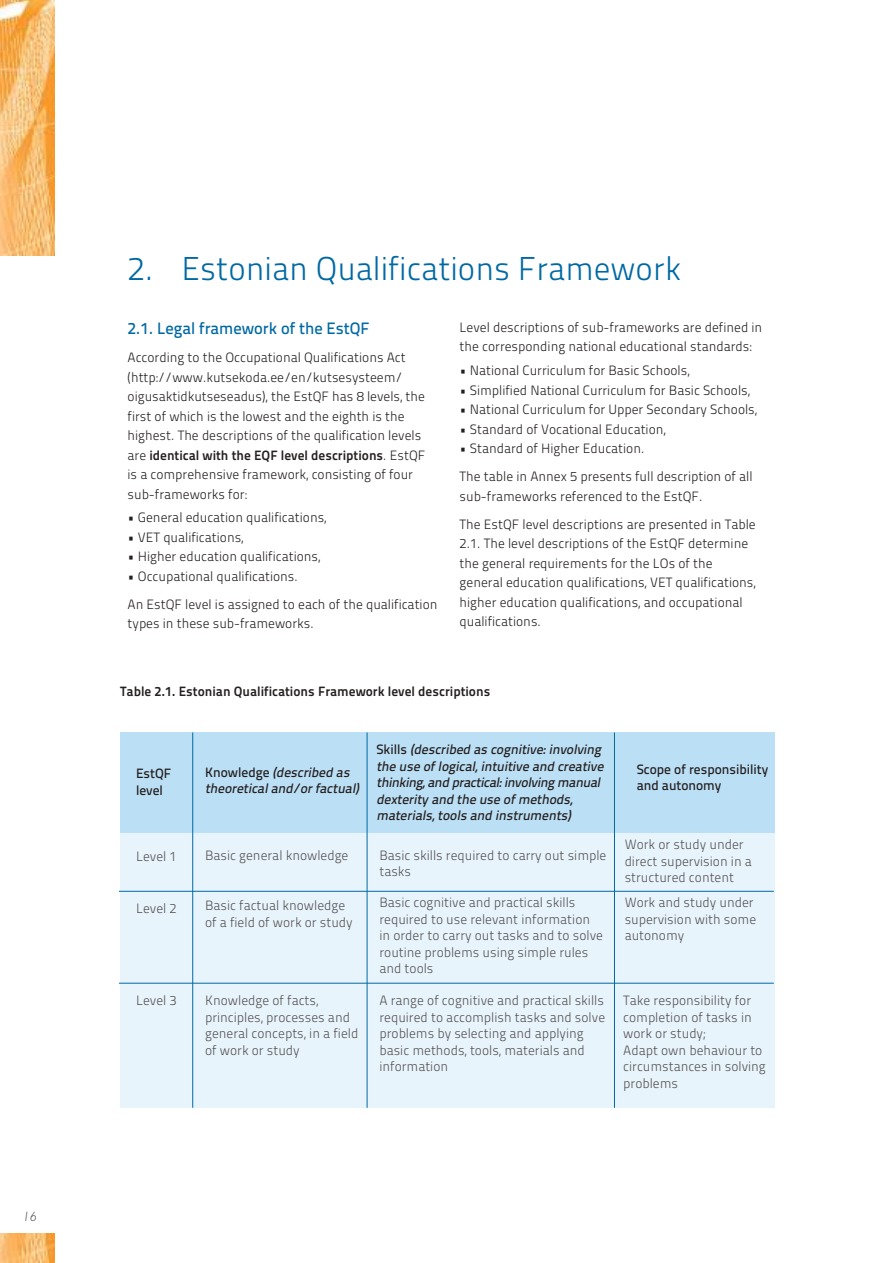
<style>
.page{position:relative;width:893px;height:1263px;background:#fff}
.page>*{position:absolute;margin:0;border:0;box-sizing:border-box;transform-origin:0 0}
.t1{font:33px "Titillium Maps 26 L 250 wt";color:#0069a4}
.t2{font:16.5px "Titillium Text 22 L 600 wt";color:#0069a4}
.t3{font:13.5px/19.5px "Titillium Maps 26 L 250 wt";color:#241f1f}
.t4{font:13.5px/16.5px "Titillium Maps 26 L 250 wt";color:#555253}
.t5{font:italic 13.5px/16.5px "Titillium Text 22 L 600 wt";color:#241f1f}
.t6{font:13.5px "Titillium Maps 29 L 800 wt";color:#241f1f}
.t7{font:13.5px/16.5px "Titillium Text 22 L 600 wt";color:#241f1f}
.t8{font:italic 300 13.5px "Gill Sans";color:#3f3b3c}
.s1{font-family:"Titillium Maps 26 L 250 wt"}
.s2{font-style:normal}
</style>
<div class="page">
<img style="left:0;top:0;width:54px;height:255px">
<img style="left:0;top:1233px;width:54px;height:30px">
<div style="left:120px;top:757px;width:655px;height:350px;background:#e8f4fc"></div>
<div style="left:120px;top:732px;width:655px;height:101px;background:#bbdff5"></div>
<hr style="left:119px;top:891px;width:655px;height:1px;background:#0069a4">
<hr style="left:192px;top:732px;width:1px;height:376px;background:#0069a4">
<hr style="left:367px;top:732px;width:1px;height:376px;background:#0069a4">
<hr style="left:614px;top:732px;width:1px;height:376px;background:#0069a4">
<hr style="left:119px;top:983px;width:655px;height:1px;background:#0069a4">
<p class="t8" style="left:23px;top:1208px;width:16px">16</p>
<h1 class="t1" style="left:128px;top:244px;width:555px">2. Estonian Qualifications Framework</h1>
<p class="t2" style="left:128px;top:316px;width:244px">2.1. Legal framework of the EstQF</p>
<p class="t3" style="left:128px;top:347px;width:299px">According to the Occupational Qualifications Act (http://www.kutsekoda.ee/en/kutsesysteem/ oigusaktidkutseseadus), the EstQF has 8 levels, the first of which is the lowest and the eighth is the highest. The descriptions of the qualification levels</p>
<p class="t6" style="left:128px;top:444px;width:299px"><span class="s1">are</span> identical with the EQF level descriptions<span class="s1">. EstQF</span></p>
<p class="t3" style="left:128px;top:464px;width:287px">is a comprehensive framework, consisting of four sub-frameworks for:</p>
<p class="t3" style="left:128px;top:507px;width:200px">• General education qualifications,</p>
<p class="t3" style="left:128px;top:527px;width:118px">• VET qualifications,</p>
<p class="t3" style="left:128px;top:546px;width:194px">• Higher education qualifications,</p>
<p class="t3" style="left:128px;top:561px;width:311px;line-height:28px">• Occupational qualifications.<br>An EstQF level is assigned to each of the qualification</p>
<p class="t3" style="left:128px;top:613px;width:188px">types in these sub-frameworks.</p>
<p class="t3" style="left:460px;top:317px;width:304px">Level descriptions of sub-frameworks are defined in the corresponding national educational standards:</p>
<p class="t3" style="left:460px;top:360px;width:232px">• National Curriculum for Basic Schools,</p>
<p class="t3" style="left:460px;top:379px;width:292px">• Simplified National Curriculum for Basic Schools,</p>
<p class="t3" style="left:460px;top:399px;width:299px">• National Curriculum for Upper Secondary Schools,</p>
<p class="t3" style="left:460px;top:418px;width:208px">• Standard of Vocational Education,</p>
<p class="t3" style="left:460px;top:434px;width:295px;line-height:28px">• Standard of Higher Education.<br>The table in Annex 5 presents full description of all</p>
<p class="t3" style="left:460px;top:481px;width:298px;line-height:28px">sub-frameworks referenced to the EstQF.<br>The EstQF level descriptions are presented in Table</p>
<p class="t3" style="left:460px;top:533px;width:298px">2.1. The level descriptions of the EstQF determine the general requirements for the LOs of the general education qualifications, VET qualifications, higher education qualifications, and occupational qualifications.</p>
<p class="t6" style="left:120px;top:681px;width:372px">Table 2.1. Estonian Qualifications Framework level descriptions</p>
<p class="t7" style="left:136px;top:764px;width:37px">EstQF level</p>
<p class="t5" style="left:205px;top:763px;width:159px"><span class="s2">K n o w l e d g e</span> (described as theoreticaland/orfactual)</p>
<p class="t5" style="left:376px;top:741px;width:232px"><span class="s2">S k i l l s</span> (described as cognitive:involving the use oflogical,intuitive and creative thinking,and practical:involving manual dexterity and the use ofmethods, materials,tools and instruments)</p>
<p class="t7" style="left:637px;top:760px;width:133px">Scope of responsibility and autonomy</p>
<p class="t4" style="left:136px;top:847px;width:42px">Level 1</p>
<p class="t4" style="left:205px;top:846px;width:145px">Basic general knowledge</p>
<p class="t4" style="left:379px;top:846px;width:228px">Basic skills required to carry out simple tasks</p>
<p class="t4" style="left:625px;top:835px;width:129px">Work or study under direct supervision in a structured content</p>
<p class="t4" style="left:136px;top:899px;width:42px">Level 2</p>
<p class="t4" style="left:205px;top:896px;width:149px">Basic factual knowledge of a field of work or study</p>
<p class="t4" style="left:379px;top:893px;width:225px">Basic cognitive and practical skills required to use relevant information in order to carry out tasks and to solve routine problems using simple rules and tools</p>
<p class="t4" style="left:625px;top:893px;width:133px">Work and study under supervision with some autonomy</p>
<p class="t4" style="left:136px;top:991px;width:42px">Level 3</p>
<p class="t4" style="left:205px;top:991px;width:155px">Knowledge of facts, principles, processes and general concepts, in a field of work or study</p>
<p class="t4" style="left:379px;top:991px;width:227px">A range of cognitive and practical skills required to accomplish tasks and solve problems by selecting and applying basic methods, tools, materials and information</p>
<p class="t4" style="left:623px;top:991px;width:144px">Take responsibility for completion of tasks in work or study;<br>Adapt own behaviour to circumstances in solving problems</p>
</div>
